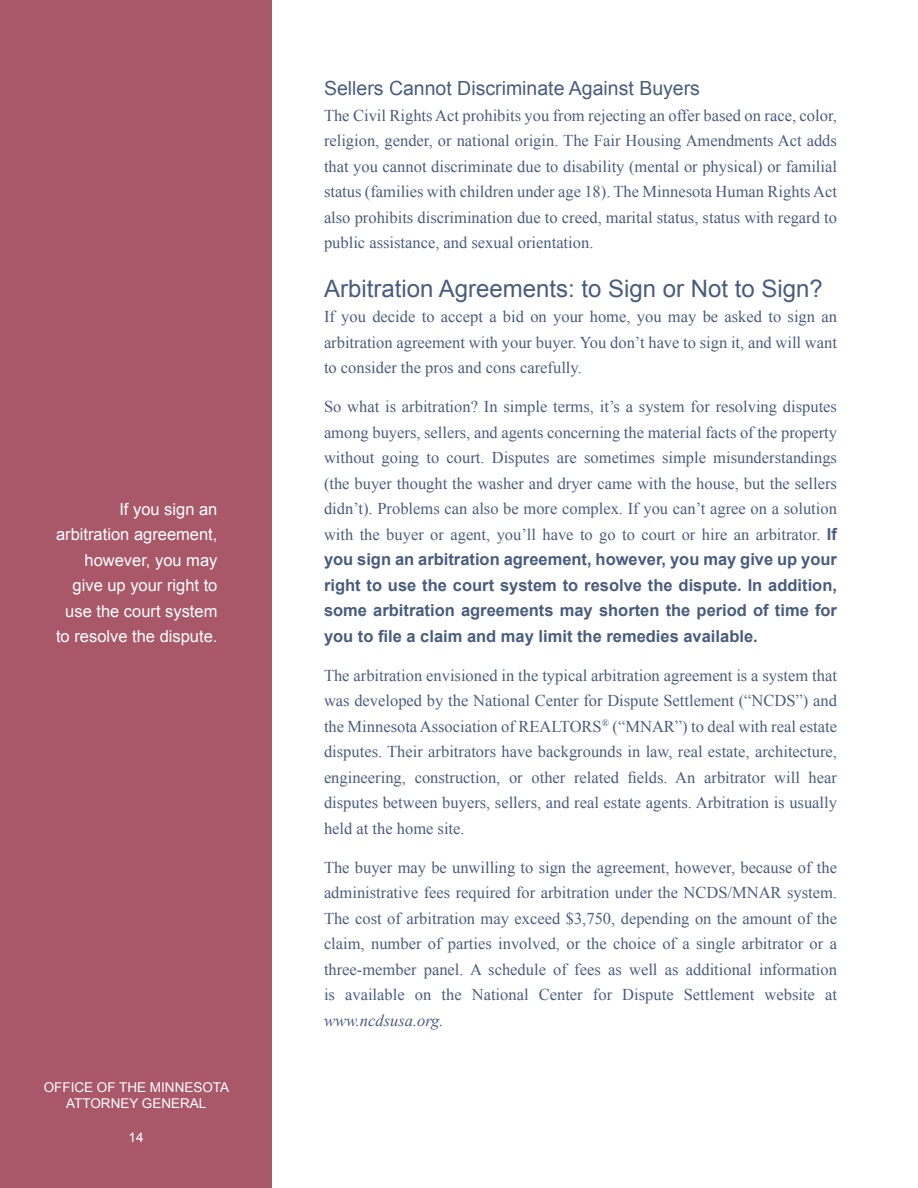
<style>
.page{position:relative;width:918px;height:1188px;background:#fff}
.page>*{position:absolute;margin:0;border:0;box-sizing:border-box;transform-origin:0 0}
.h3{font:24px "Arial";color:#485d7e}
.h4{font:19.5px "Arial";color:#485d7e}
.p{font:16.5px/25.5px "Times New Roman";color:#485d7e;text-align:justify}
.p_1{font:16.5px/25.5px "Times New Roman";color:#485d7e;text-align:justify}
.p-2{font:16.5px/25.5px "Arial";color:#fff;text-align:right}
.t1{font:13.5px/16.5px "Arial";color:#fff;text-align:center}
.s1{font-family:"Arial";font-weight:700}
.s2{font-style:italic}
</style>
<div class="page">
<div style="left:0;top:0;width:272px;height:1188px;background:#a85868"></div>
<p class="p-2" style="left:56px;top:496px;width:163px">If you sign an arbitration agreement, however, you may give up your right to use the court system to resolve the dispute.</p>
<p class="t1" style="left:44px;top:1079px;width:187px">OFFICE OF THE MINNESOTA<br>ATTORNEY GENERAL</p>
<p class="t1" style="left:129px;top:1129px;width:17px">14</p>
<p class="h4" style="left:324px;top:76px;width:378px">Sellers Cannot Discriminate Against Buyers</p>
<p class="p_1" style="left:324px;top:102px;width:515px">The Civil Rights Act prohibits you from rejecting an offer based on race, color, religion, gender, or national origin. The Fair Housing Amendments Act adds that you cannot discriminate due to disability (mental or physical) or familial status (families with children under age 18). The Minnesota Human Rights Act also prohibits discrimination due to creed, marital status, status with regard to public assistance, and sexual orientation.</p>
<p class="h3" style="left:324px;top:273px;width:500px">Arbitration Agreements: to Sign or Not to Sign?</p>
<p class="p_1" style="left:324px;top:304px;width:515px">If you decide to accept a bid on your home, you may be asked to sign an arbitration agreement with your buyer. You don’t have to sign it, and will want to consider the pros and cons carefully.</p>
<p class="p" style="left:324px;top:394px;width:515px">So what is arbitration? In simple terms, it’s a system for resolving disputes among buyers, sellers, and agents concerning the material facts of the property without going to court. Disputes are sometimes simple misunderstandings (the buyer thought the washer and dryer came with the house, but the sellers didn’t). Problems can also be more complex. If you can’t agree on a solution with the buyer or agent, you’ll have to go to court or hire an arbitrator. <span class="s1">If you sign an arbitration agreement, however, you may give up your right to use the court system to resolve the dispute. In addition, some arbitration agreements may shorten the period of time for you to file a claim and may limit the remedies available.</span></p>
<p class="p" style="left:324px;top:662px;width:515px">The arbitration envisioned in the typical arbitration agreement is a system that was developed by the National Center for Dispute Settlement (“NCDS”) and the Minnesota Association of REALTORS<sup>®</sup> (“MNAR”) to deal with real estate disputes. Their arbitrators have backgrounds in law, real estate, architecture, engineering, construction, or other related fields. An arbitrator will hear disputes between buyers, sellers, and real estate agents. Arbitration is usually held at the home site.</p>
<p class="p" style="left:324px;top:854px;width:515px">The buyer may be unwilling to sign the agreement, however, because of the administrative fees required for arbitration under the NCDS/MNAR system.<br>The cost of arbitration may exceed $3,750, depending on the amount of the claim, number of parties involved, or the choice of a single arbitrator or a three-member panel. A schedule of fees as well as additional information is available on the National Center for Dispute Settlement website at <span class="s2">www.ncdsusa.org.</span></p>
</div>
